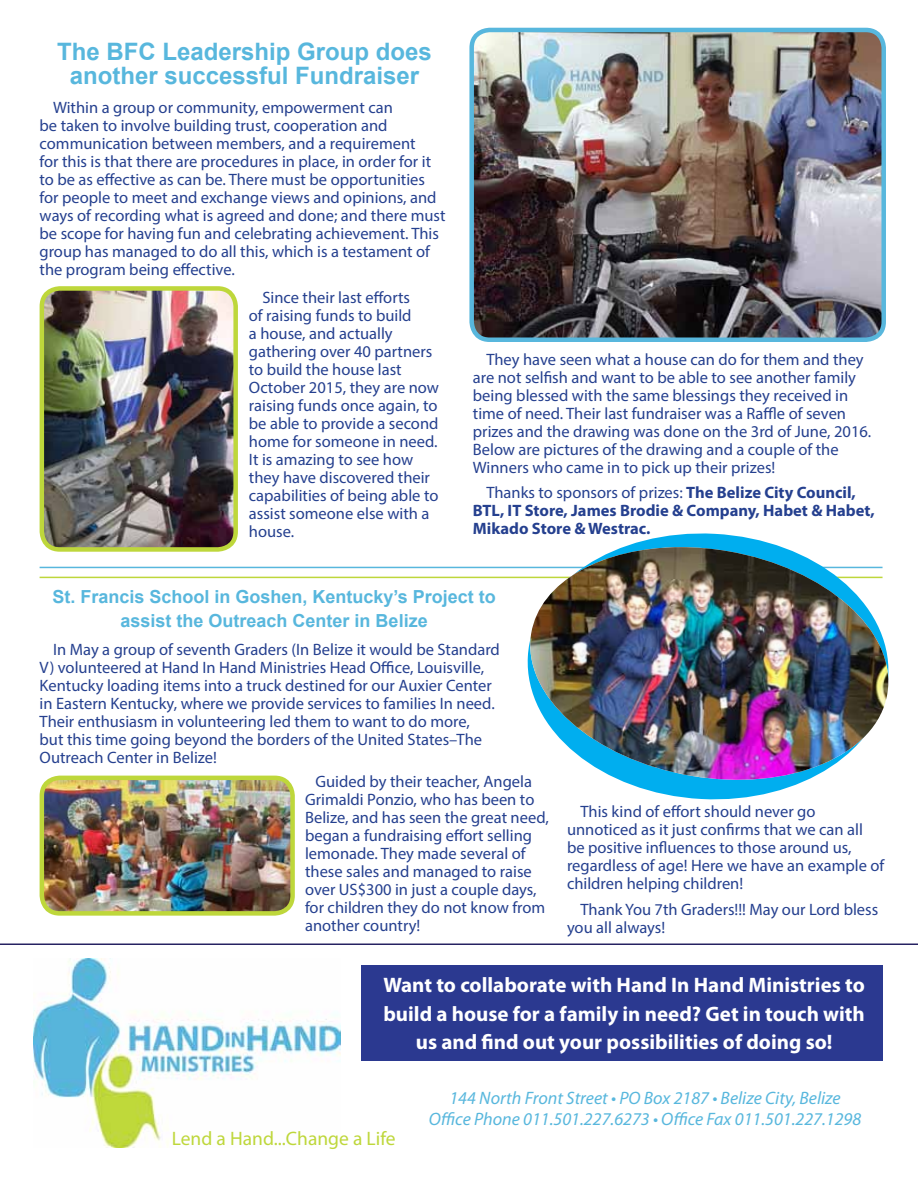
<style>
.page{position:relative;width:918px;height:1188px;background:#fff}
.page>*{position:absolute;margin:0;border:0;box-sizing:border-box;transform-origin:0 0}
.t1{font:700 24px/24px "Arial";color:#58b7dd;text-align:center}
.t2{font:700 21px/28.5px "Myriad Pro";color:#fff;text-align:center}
.t3{font:19.5px "Myriad Pro";color:#bed73b}
.t4{font:italic 18px/21.6px "Myriad Pro";color:#58b7dd;text-align:center}
.t5{font:700 18px/24px "Arial";color:#58b7dd;text-align:center}
.t6{font:16.5px/18px "Myriad Pro";color:#25408f}
.t7{font:700 16.5px/18px "Myriad Pro";color:#25408f}
.s1{font-weight:400}
</style>
<div class="page">
<div style="left:361px;top:965px;width:521px;height:95px;background:#2b3990"></div>
<hr style="left:0;top:944px;width:918px;height:1px;background:#262262">
<img style="left:42px;top:778px;width:248px;height:133px">
<div style="left:40px;top:776px;width:255px;height:140px;border:4px solid #bed73b;border-radius:18px"></div>
<img style="left:33px;top:959px;width:307px;height:189px">
<img style="left:474px;top:33px;width:407px;height:304px">
<div style="left:469px;top:28px;width:417px;height:314px;border:4px solid #58b7dd;border-radius:18px"></div>
<img style="left:42px;top:291px;width:191px;height:256px">
<div style="left:40px;top:286px;width:198px;height:266px;border:4px solid #bed73b;border-radius:18px"></div>
<hr style="left:40px;top:567px;width:843px;height:1px;background:#58b7dd">
<hr style="left:40px;top:577px;width:843px;height:1px;background:#bed73b">
<svg style="left:655px;top:533px;width:118px;height:267px"></svg>
<svg style="left:623px;top:535px;width:159px;height:12px;fill:#00aeef"></svg>
<img style="left:521px;top:547px;width:368px;height:245px">
<h1 class="t1" style="left:57px;top:40px;width:376px">The BFC Leadership Group does another successful Fundraiser</h1>
<p class="t6" style="left:40px;top:98px;width:408px;text-indent:13px">Within a group or community, empowerment can<br>be taken to involve building trust, cooperation and communication between members, and a requirement<br>for this is that there are procedures in place, in order for it to be as effective as can be. There must be opportunities for people to meet and exchange views and opinions, and ways of recording what is agreed and done; and there must be scope for having fun and celebrating achievement. This group has managed to do all this, which is a testament of the program being effective.</p>
<p class="t6" style="left:249px;top:288px;width:192px;text-indent:13px">Since their last efforts<br>of raising funds to build<br>a house, and actually gathering over 40 partners to build the house last<br>October 2015, they are now raising funds once again, to be able to provide a second home for someone in need.<br>It is amazing to see how they have discovered their capabilities of being able to assist someone else with a house.</p>
<p class="t6" style="left:473px;top:350px;width:400px;text-indent:13px">They have seen what a house can do for them and they are not selfish and want to be able to see another family being blessed with the same blessings they received in time of need. Their last fundraiser was a Raffle of seven prizes and the drawing was done on the 3rd of June, 2016.<br>Below are pictures of the drawing and a couple of the Winners who came in to pick up their prizes!</p>
<p class="t7" style="left:473px;top:483px;width:403px;text-indent:13px"><span class="s1">Thanks to sponsors of prizes:</span> The Belize City Council,<br>BTL, IT Store, James Brodie &amp; Company, Habet &amp; Habet,<br>Mikado Store &amp; Westrac.</p>
<p class="t5" style="left:52px;top:585px;width:445px">St. Francis School in Goshen, Kentucky’s Project to assist the Outreach Center in Belize</p>
<p class="t6" style="left:40px;top:640px;width:462px;text-indent:13px">In May a group of seventh Graders (In Belize it would be Standard V) volunteered at Hand In Hand Ministries Head Office, Louisville, Kentucky loading items into a truck destined for our Auxier Center in Eastern Kentucky, where we provide services to families In need.<br>Their enthusiasm in volunteering led them to want to do more,<br>but this time going beyond the borders of the United States–The Outreach Center in Belize!</p>
<p class="t6" style="left:305px;top:772px;width:245px;text-indent:10px">Guided by their teacher, Angela<br>Grimaldi Ponzio, who has been to<br>Belize, and has seen the great need, began a fundraising effort selling lemonade. They made several of these sales and managed to raise over US$300 in just a couple days, for children they do not know from another country!</p>
<p class="t6" style="left:567px;top:803px;width:319px;text-indent:13px">This kind of effort should never go unnoticed as it just confirms that we can all be positive influences to those around us, regardless of age! Here we have an example of children helping children!</p>
<p class="t6" style="left:567px;top:900px;width:313px;text-indent:13px">Thank You 7th Graders!!! May our Lord bless you all always!</p>
<p class="t2" style="left:383px;top:970px;width:483px">Want to collaborate with Hand In Hand Ministries to build a house for a family in need? Get in touch with us and find out your possibilities of doing so!</p>
<p class="t3" style="left:172px;top:1127px;width:225px">Lend a Hand...Change a Life</p>
<p class="t4" style="left:429px;top:1087px;width:434px">144 North Front Street • PO Box 2187 • Belize City, Belize<br>Office Phone 011.501.227.6273 • Office Fax 011.501.227.1298</p>
</div>
